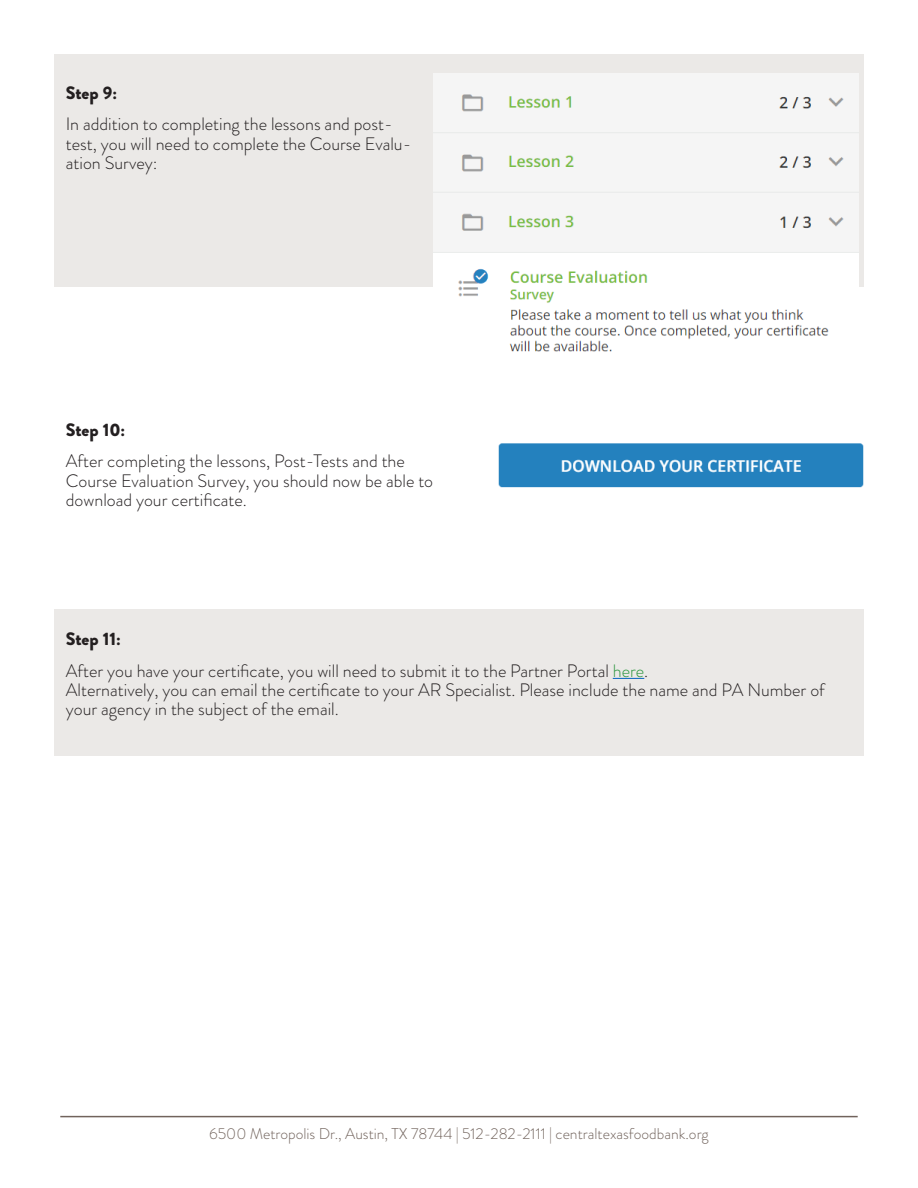
<style>
.page{position:relative;width:918px;height:1188px;background:#fff}
.page>*{position:absolute;margin:0;border:0;box-sizing:border-box;transform-origin:0 0}
.List_Paragraph{font:300 18px/19.5px "Brandon Grotesque";color:#231f20}
.t1{font:900 18px "Brandon Grotesque";color:#231f20}
.t2{font:300 15.6px "Brandon Grotesque";color:#71635c}
.s1{color:#2b953e}
</style>
<div class="page">
<div style="left:54px;top:609px;width:810px;height:147px;background:#ebe9e7"></div>
<div style="left:54px;top:54px;width:810px;height:232px;background:#ebe9e7"></div>
<img style="left:498px;top:443px;width:366px;height:45px">
<hr style="left:60px;top:1116px;width:798px;height:1px;background:#71635c">
<img style="left:433px;top:73px;width:426px;height:279px">
<hr style="left:613px;top:678px;width:31px;height:1px;background:#0563c1">
<p class="t1" style="left:66px;top:80px;width:53px">Step 9:</p>
<p class="List_Paragraph" style="left:66px;top:115px;width:347px">In addition to completing the lessons and post&shy;test, you will need to complete the Course Evalu&shy;ation Survey:</p>
<p class="t1" style="left:66px;top:417px;width:61px">Step 10:</p>
<p class="List_Paragraph" style="left:66px;top:451px;width:369px">After completing the lessons, Post-Tests and the<br>Course Evaluation Survey, you should now be able to download your certificate.</p>
<p class="t1" style="left:66px;top:626px;width:56px">Step 11:</p>
<p class="List_Paragraph" style="left:66px;top:661px;width:584px">After you have your certificate, you will need to submit it to the Partner Portal <span class="s1">here</span>.</p>
<p class="List_Paragraph" style="left:66px;top:680px;width:761px">Alternatively, you can email the certificate to your AR Specialist. Please include the name and PA Number of your agency in the subject of the email.</p>
<p class="t2" style="left:209px;top:1123px;width:501px">6500 Metropolis Dr., Austin, TX 78744 | 512-282-2111 | centraltexasfoodbank.org</p>
</div>
